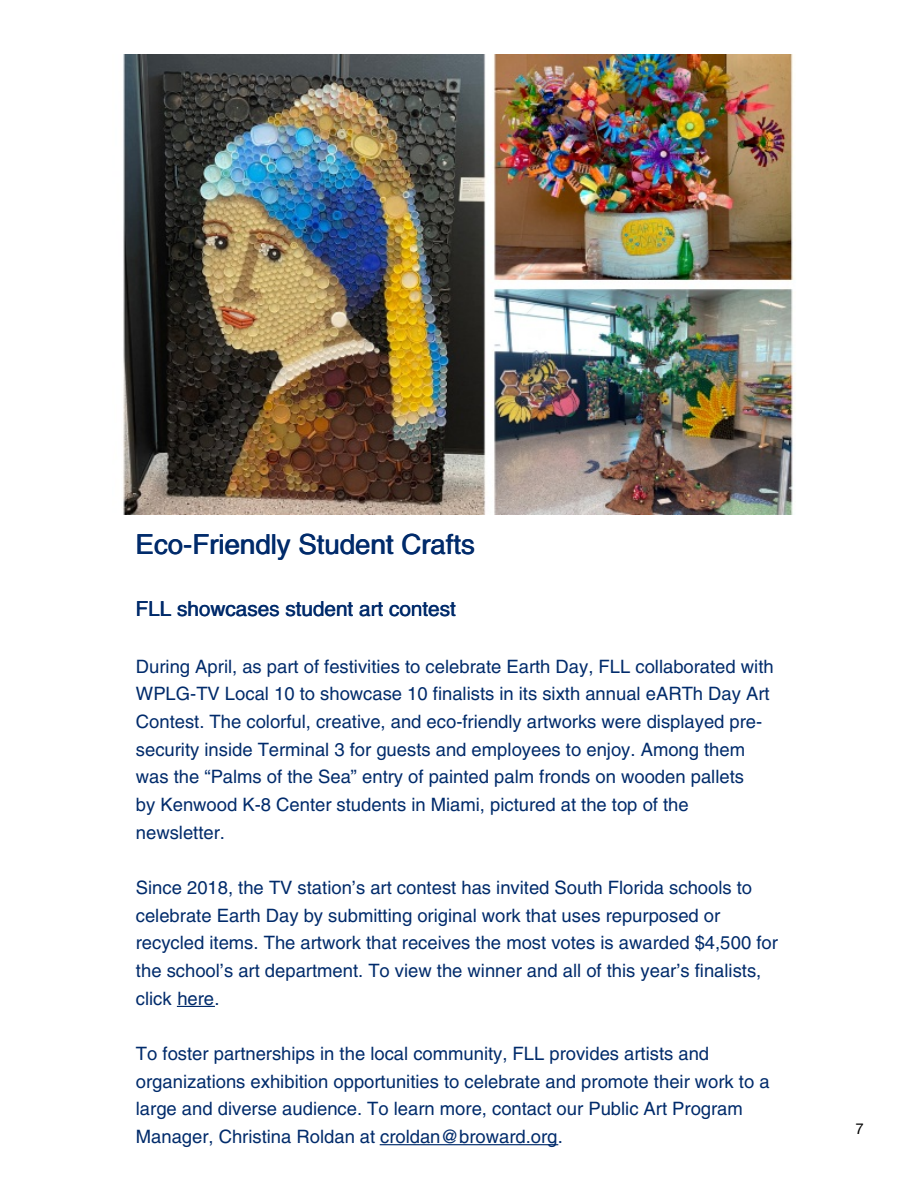
<style>
.page{position:relative;width:918px;height:1188px;background:#fff}
.page>*{position:absolute;margin:0;border:0;box-sizing:border-box;transform-origin:0 0}
.t1{font:27.6px "Helvetica";color:#012b6b}
.t2{font:20.7px "Helvetica";color:#012b6b}
.t3{font:18.45px/27.6px "Helvetica";color:#012b6b}
.t4{font:15px "Helvetica Neue";color:#000}
</style>
<div class="page">
<hr style="left:177px;top:1006px;width:37px;height:1px;background:#012b6b">
<hr style="left:380px;top:1144px;width:178px;height:1px;background:#012b6b">
<img style="left:123px;top:54px;width:672px;height:461px">
<p class="t1" style="left:135px;top:533px;width:341px">Eco-Friendly Student Crafts</p>
<p class="t2" style="left:135px;top:600px;width:322px">FLL showcases student art contest</p>
<p class="t3" style="left:136px;top:654px;width:639px">During April, as part of festivities to celebrate Earth Day, FLL collaborated with WPLG-TV Local 10 to showcase 10 finalists in its sixth annual eARTh Day Art Contest. The colorful, creative, and eco-friendly artworks were displayed pre&shy;security inside Terminal 3 for guests and employees to enjoy. Among them was the “Palms of the Sea” entry of painted palm fronds on wooden pallets<br>by Kenwood K-8 Center students in Miami, pictured at the top of the newsletter.</p>
<p class="t3" style="left:136px;top:875px;width:644px">Since 2018, the TV station’s art contest has invited South Florida schools to celebrate Earth Day by submitting original work that uses repurposed or recycled items. The artwork that receives the most votes is awarded $4,500 for the school’s art department. To view the winner and all of this year’s finalists, click here.</p>
<p class="t3" style="left:136px;top:1041px;width:635px">To foster partnerships in the local community, FLL provides artists and organizations exhibition opportunities to celebrate and promote their work to a large and diverse audience. To learn more, contact our Public Art Program Manager, Christina Roldan at croldan@broward.org.</p>
<p class="t4" style="left:856px;top:1120px;width:10px">7</p>
</div>
